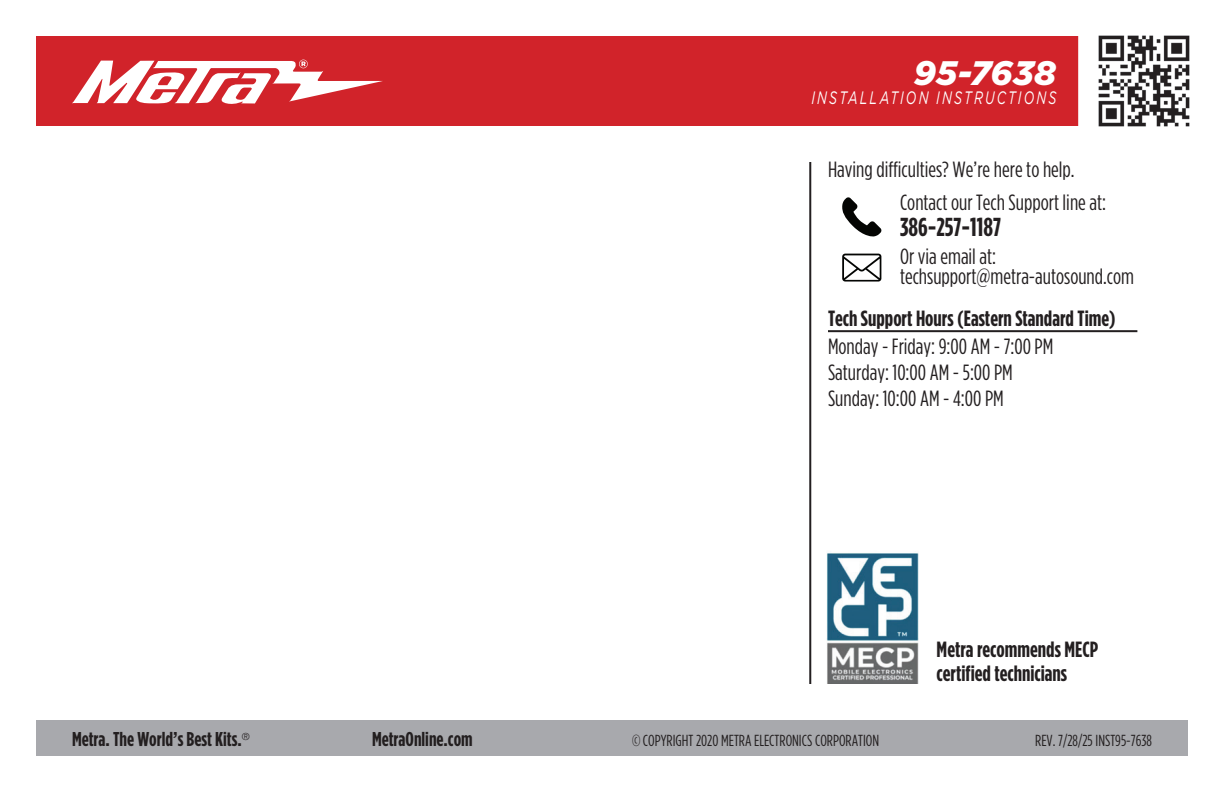
<style>
.page{position:relative;width:1224px;height:792px;background:#fff}
.page>*{position:absolute;margin:0;border:0;box-sizing:border-box;transform-origin:0 0}
.t1{font:italic 900 34px "Gotham";color:#fff}
.t2{font:700 26px "Gotham Condensed";color:#231f20}
.t3{font:22px/26px "Gotham Condensed";color:#231f20}
.t4{font:700 22px/24px "Gotham Condensed";color:#231f20}
.t5{font:700 20px "Gotham Condensed";color:#231f20}
.t6{font:italic 18px "Gotham";letter-spacing:.165em;color:#fff;scale:.7 1}
.t7{font:16px "Gotham Condensed";color:#231f20}
</style>
<div class="page">
<div style="left:36px;top:720px;width:1152px;height:36px;background:#a8a9ad"></div>
<hr style="left:809px;top:162px;width:2px;height:522px;background:#231f20">
<div style="left:36px;top:36px;width:1151px;height:90px;background:#d1232a"></div>
<div style="left:1079px;top:1px;width:120px;height:140px;background:#fff"></div>
<img style="left:1098px;top:35px;width:92px;height:92px">
<svg style="left:72px;top:60px;width:311px;height:44px"></svg>
<hr style="left:828px;top:330px;width:309px;height:2px;background:#231f20">
<svg style="left:842px;top:197px;width:39px;height:39px"></svg>
<svg style="left:842px;top:254px;width:39px;height:28px"></svg>
<img style="left:826px;top:553px;width:93px;height:131px">
<h1 class="t1" style="left:914px;top:53px;width:144px">95-7638</h1>
<p class="t6" style="left:811px;top:88px;width:352px">INSTALLATION INSTRUCTIONS</p>
<p class="t3" style="left:900px;top:153px;width:208px;line-height:33px;text-indent:-72px">Having difficulties? We’re here to help.<br>Contact our Tech Support line at:</p>
<p class="t2" style="left:900px;top:213px;width:103px">386-257-1187</p>
<p class="t3" style="left:900px;top:246px;width:236px;line-height:20px">Or via email at: techsupport@metra-autosound.com</p>
<p class="t4" style="left:828px;top:306px;width:289px">Tech Support Hours (Eastern Standard Time)</p>
<p class="t3" style="left:828px;top:333px;width:227px">Monday - Friday: 9:00 AM - 7:00 PM<br>Saturday: 10:00 AM - 5:00 PM<br>Sunday: 10:00 AM - 4:00 PM</p>
<p class="t4" style="left:937px;top:637px;width:163px">Metra recommends MECP certified technicians</p>
<p class="t5" style="left:72px;top:728px;width:179px">Metra. The World’s Best Kits.<sup>®</sup></p>
<p class="t5" style="left:372px;top:728px;width:102px">MetraOnline.com</p>
<p class="t7" style="left:632px;top:732px;width:249px">© COPYRIGHT 2020 METRA ELECTRONICS CORPORATION</p>
<p class="t7" style="left:1035px;top:732px;width:118px">REV. 7/28/25 INST95-7638</p>
</div>
